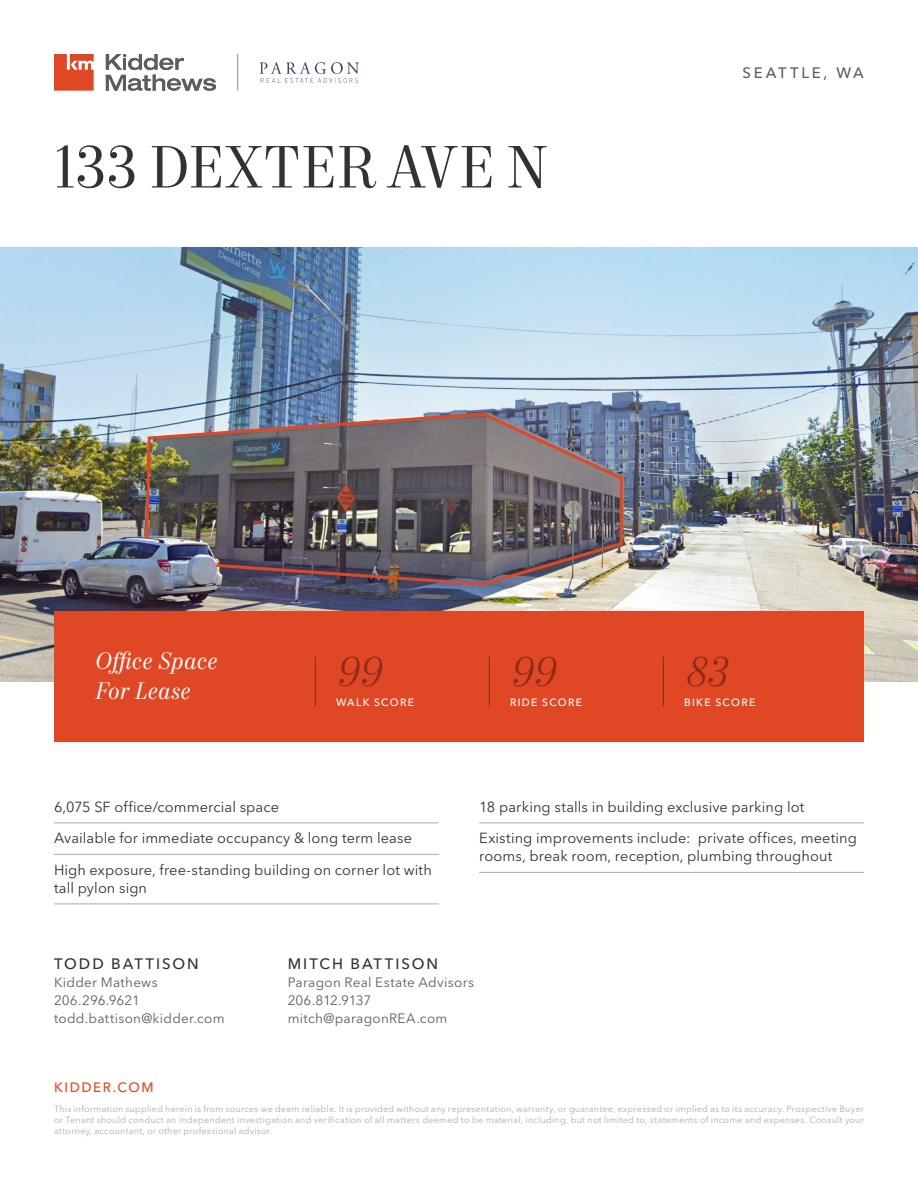
<style>
.page{position:relative;width:918px;height:1188px;background:#fff}
.page>*{position:absolute;margin:0;border:0;box-sizing:border-box;transform-origin:0 0}
.Headline_-_Level_1_-_Charcoal_2023{font:60px "Mort Modern 08";letter-spacing:-.005em;color:#313234}
.Stat_Italic_-_Burnt_Orange_2023{font:italic 300 42px "Mort Modern 07";color:#8e291c}
.Callout_Text_-_Italics_-_White_2023{font:italic 24px/30px "Mort Modern 08";letter-spacing:.015em;color:#fff}
.Contact_Info_-_Ash_2023{font:500 15px "Avenir Next LT Pro";letter-spacing:.13em;color:#313234}
.Property_Address_-_Ash_2023{font:500 15px "Avenir Next LT Pro";letter-spacing:.185em;color:#5e5d5d}
.Factoids_-_Sterling_Line_2023{font:14.55px/18px "Avenir Next LT Pro";letter-spacing:.005em;color:#313234}
.Contact_Info_-_Ash_2023-2{font:13.5px "Avenir Next LT Pro";letter-spacing:.02em;color:#5e5d5d}
.Contact_Info_-_Ash_2023-3{font:13.5px "Avenir Next LT Pro";letter-spacing:-.02em;color:#5e5d5d}
.t1{font:500 13.5px "Avenir Next LT Pro";letter-spacing:.11em;color:#e04825}
.Stat_Label_-_White_2023{font:500 10.5px "Avenir Next LT Pro";letter-spacing:.125em;color:#fff}
.t2{font:9px/10.8px "Avenir Next LT Pro";letter-spacing:.025em;color:#afabac;text-align:justify}
</style>
<div class="page">
<img style="left:0;top:247px;width:918px;height:434px">
<img style="left:144px;top:411px;width:480px;height:176px">
<div style="left:54px;top:611px;width:810px;height:130px;background:#e04825"></div>
<hr style="left:315px;top:656px;width:1px;height:50px;background:#8e291c">
<hr style="left:489px;top:656px;width:1px;height:50px;background:#8e291c">
<hr style="left:663px;top:656px;width:1px;height:50px;background:#8e291c">
<hr style="left:54px;top:823px;width:385px;height:1px;background:#afabac">
<hr style="left:54px;top:854px;width:385px;height:1px;background:#afabac">
<hr style="left:54px;top:904px;width:385px;height:1px;background:#afabac">
<hr style="left:479px;top:823px;width:385px;height:1px;background:#afabac">
<hr style="left:479px;top:872px;width:385px;height:1px;background:#afabac">
<hr style="left:237px;top:54px;width:1px;height:37px;background:#afabac">
<img style="left:259px;top:62px;width:99px;height:21px">
<hr style="left:238px;top:54px;width:1px;height:37px;background:#afabac">
<svg style="left:106px;top:54px;width:110px;height:37px"></svg>
<svg style="left:54px;top:54px;width:40px;height:37px"></svg>
<p class="Headline_-_Level_1_-_Charcoal_2023" style="left:54px;top:131px;width:496px">133 DEXTER AVE N</p>
<p class="Property_Address_-_Ash_2023" style="left:742px;top:64px;width:123px">SEATTLE, WA</p>
<p class="Callout_Text_-_Italics_-_White_2023" style="left:94px;top:647px;width:125px">Office Space<br>For Lease</p>
<p class="Stat_Italic_-_Burnt_Orange_2023" style="left:336px;top:647px;width:47px">99</p>
<p class="Stat_Label_-_White_2023" style="left:336px;top:696px;width:80px">WALK SCORE</p>
<p class="Stat_Italic_-_Burnt_Orange_2023" style="left:510px;top:647px;width:47px">99</p>
<p class="Stat_Label_-_White_2023" style="left:510px;top:696px;width:74px">RIDE SCORE</p>
<p class="Stat_Italic_-_Burnt_Orange_2023" style="left:684px;top:647px;width:45px">83</p>
<p class="Stat_Label_-_White_2023" style="left:684px;top:696px;width:73px">BIKE SCORE</p>
<p class="Factoids_-_Sterling_Line_2023" style="left:54px;top:798px;width:227px">6,075 SF office/commercial space</p>
<p class="Factoids_-_Sterling_Line_2023" style="left:54px;top:829px;width:360px">Available for immediate occupancy &amp; long term lease</p>
<p class="Factoids_-_Sterling_Line_2023" style="left:54px;top:861px;width:379px">High exposure, free-standing building on corner lot with tall pylon sign</p>
<p class="Factoids_-_Sterling_Line_2023" style="left:479px;top:798px;width:327px">18 parking stalls in building exclusive parking lot</p>
<p class="Factoids_-_Sterling_Line_2023" style="left:479px;top:829px;width:379px">Existing improvements include: private offices, meeting rooms, break room, reception, plumbing throughout</p>
<p class="Contact_Info_-_Ash_2023" style="left:54px;top:955px;width:146px">TODD BATTISON</p>
<p class="Contact_Info_-_Ash_2023-2" style="left:54px;top:975px;width:105px">Kidder Mathews</p>
<p class="Contact_Info_-_Ash_2023-2" style="left:54px;top:993px;width:87px">206.296.9621</p>
<p class="Contact_Info_-_Ash_2023-2" style="left:54px;top:1011px;width:172px">todd.battison@kidder.com</p>
<p class="Contact_Info_-_Ash_2023" style="left:288px;top:955px;width:152px">MITCH BATTISON</p>
<p class="Contact_Info_-_Ash_2023-2" style="left:288px;top:975px;width:188px">Paragon Real Estate Advisors</p>
<p class="Contact_Info_-_Ash_2023-3" style="left:288px;top:993px;width:85px">206.812.9137</p>
<p class="Contact_Info_-_Ash_2023-2" style="left:288px;top:1011px;width:161px">mitch@paragonREA.com</p>
<h3 class="t1" style="left:54px;top:1079px;width:101px">KIDDER.COM</h3>
<p class="t2" style="left:54px;top:1104px;width:812px">This information supplied herein is from sources we deem reliable. It is provided without any representation, warranty, or guarantee, expressed or implied as to its accuracy. Prospective Buyer or Tenant should conduct an independent investigation and verification of all matters deemed to be material, including, but not limited to, statements of income and expenses. Consult your attorney, accountant, or other professional advisor.</p>
</div>
